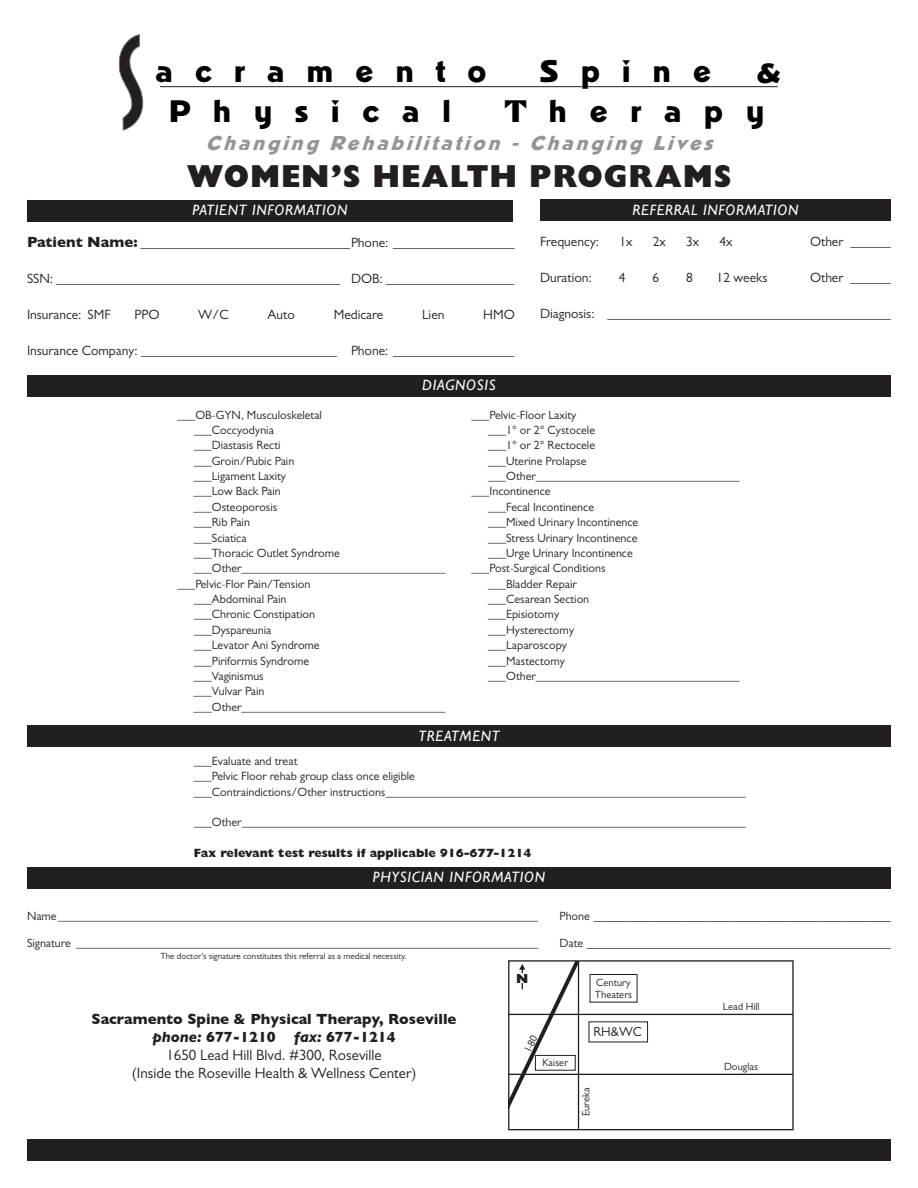
<style>
.page{position:relative;width:918px;height:1188px;background:#fff}
.page>*{position:absolute;margin:0;border:0;box-sizing:border-box;transform-origin:0 0}
.t1{font:31.5px "Gill Sans Extra Bold Display";letter-spacing:.05em;color:#231f20}
.t2{font:700 30.15px "Nonce";letter-spacing:.76em;color:#000}
.t3{font:700 30.15px "Nonce";letter-spacing:.74em;color:#000}
.t4{font:700 26.7px "Nonce";color:#000}
.t5{font:italic 700 19.5px "Nonce";color:#939598}
.t6{font:15px/18px "Gill Sans";color:#231f20;text-align:center}
.t7{font:italic 15px "Gill Sans";letter-spacing:.05em;color:#fff}
.t8{font:13.5px "Gill Sans";color:#231f20}
.t9{font:13.2px "Gill Sans";color:#231f20}
.t10{font:800 13.2px "Gill Sans";color:#231f20}
.t11{font:12px/15.3px "Gill Sans";color:#231f20}
.t12{font:800 12px "Gill Sans";color:#231f20}
.t13{font:10.5px/12.6px "Gill Sans";color:#231f20}
.t14{font:9px "Gill Sans";color:#231f20}
.s1{font-weight:700;font-size:15px}
.s2{font-size:12px}
.s3{font-weight:700}
.s4{font-weight:800;font-style:italic}
</style>
<div class="page">
<svg style="left:119px;top:35px;width:25px;height:95px"></svg>
<hr style="left:160px;top:86px;width:618px;height:1px;background:#231f20">
<div style="left:27px;top:1140px;width:864px;height:21px;background:#231f20"></div>
<div style="left:27px;top:375px;width:864px;height:21px;background:#231f20"></div>
<div style="left:27px;top:726px;width:864px;height:21px;background:#231f20"></div>
<div style="left:27px;top:867px;width:864px;height:21px;background:#231f20"></div>
<div style="left:27px;top:200px;width:486px;height:21px;background:#231f20"></div>
<div style="left:540px;top:200px;width:351px;height:21px;background:#231f20"></div>
<div style="left:508px;top:960px;width:286px;height:170px;border:1px solid #231f20"></div>
<hr style="left:578px;top:961px;width:1px;height:168px;background:#231f20">
<hr style="left:509px;top:1074px;width:284px;height:1px;background:#231f20">
<hr style="left:509px;top:1014px;width:284px;height:1px;background:#231f20">
<svg style="left:508px;top:960px;width:75px;height:158px"></svg>
<div style="left:535px;top:1055px;width:41px;height:16px;border:1px solid #231f20"></div>
<div style="left:590px;top:974px;width:47px;height:28px;border:1px solid #231f20"></div>
<h2 class="t3" style="left:155px;top:53px;width:333px">acramento</h2>
<h2 class="t2" style="left:540px;top:53px;width:173px">Spine</h2>
<h3 class="t4" style="left:757px;top:57px;width:25px">&amp;</h3>
<h2 class="t2" style="left:170px;top:93px;width:283px">Physical</h2>
<h2 class="t2" style="left:505px;top:93px;width:260px">Therapy</h2>
<h3 class="t5" style="left:206px;top:131px;width:515px">Changing Rehabilitation - Changing Lives</h3>
<h1 class="t1" style="left:187px;top:158px;width:546px">WOMEN’S HEALTH PROGRAMS</h1>
<p class="t7" style="left:192px;top:201px;width:157px">PATIENT INFORMATION</p>
<p class="t7" style="left:633px;top:201px;width:167px">REFERRAL INFORMATION</p>
<p class="t8" style="left:27px;top:235px;width:489px"><span class="s1">Patient Name:</span> _______________________________Phone: __________________</p>
<p class="t8" style="left:27px;top:271px;width:489px">SSN: __________________________________________ DOB: ___________________</p>
<p class="t8" style="left:27px;top:307px;width:85px">Insurance: SMF</p>
<p class="t8" style="left:134px;top:307px;width:27px">PPO</p>
<p class="t8" style="left:198px;top:307px;width:32px">W/C</p>
<p class="t8" style="left:268px;top:307px;width:29px">Auto</p>
<p class="t8" style="left:334px;top:307px;width:51px">Medicare</p>
<p class="t8" style="left:422px;top:307px;width:24px">Lien</p>
<p class="t8" style="left:483px;top:307px;width:33px">HMO</p>
<p class="t8" style="left:27px;top:343px;width:489px">Insurance Company: _____________________________ Phone: __________________</p>
<p class="t8" style="left:540px;top:234px;width:61px">Frequency:</p>
<p class="t8" style="left:619px;top:234px;width:15px">1x</p>
<p class="t8" style="left:653px;top:234px;width:15px">2x</p>
<p class="t8" style="left:686px;top:234px;width:15px">3x</p>
<p class="t8" style="left:720px;top:234px;width:15px">4x</p>
<p class="t8" style="left:810px;top:234px;width:82px">Other ______</p>
<p class="t8" style="left:540px;top:270px;width:53px">Duration:</p>
<p class="t8" style="left:619px;top:270px;width:8px">4</p>
<p class="t8" style="left:653px;top:270px;width:8px">6</p>
<p class="t8" style="left:686px;top:270px;width:8px">8</p>
<p class="t8" style="left:717px;top:270px;width:52px">12 weeks</p>
<p class="t8" style="left:810px;top:270px;width:82px">Other ______</p>
<p class="t8" style="left:540px;top:306px;width:353px">Diagnosis: __________________________________________</p>
<p class="t7" style="left:422px;top:376px;width:75px">DIAGNOSIS</p>
<p class="t11" style="left:177px;top:407px;width:146px">___OB-GYN, Musculoskeletal</p>
<p class="t11" style="left:194px;top:422px;width:82px">___Coccyodynia</p>
<p class="t11" style="left:194px;top:438px;width:88px">___Diastasis Recti</p>
<p class="t11" style="left:194px;top:453px;width:102px">___Groin/Pubic Pain</p>
<p class="t11" style="left:194px;top:468px;width:94px">___Ligament Laxity</p>
<p class="t11" style="left:194px;top:484px;width:88px">___Low Back Pain</p>
<p class="t11" style="left:194px;top:499px;width:85px">___Osteoporosis</p>
<p class="t11" style="left:194px;top:514px;width:58px">___Rib Pain</p>
<p class="t11" style="left:194px;top:530px;width:54px">___Sciatica</p>
<p class="t11" style="left:194px;top:545px;width:148px">___Thoracic Outlet Syndrome</p>
<p class="t11" style="left:194px;top:561px;width:253px">___Other__________________________________</p>
<p class="t11" style="left:177px;top:576px;width:134px">___Pelvic-Flor Pain/Tension</p>
<p class="t11" style="left:194px;top:591px;width:94px">___Abdominal Pain</p>
<p class="t11" style="left:194px;top:607px;width:123px">___Chronic Constipation</p>
<p class="t11" style="left:194px;top:622px;width:79px">___Dyspareunia</p>
<p class="t11" style="left:194px;top:637px;width:127px">___Levator Ani Syndrome</p>
<p class="t11" style="left:194px;top:653px;width:117px">___Piriformis Syndrome</p>
<p class="t11" style="left:194px;top:668px;width:71px">___Vaginismus</p>
<p class="t11" style="left:194px;top:684px;width:72px">___Vulvar Pain</p>
<p class="t11" style="left:194px;top:699px;width:253px">___Other__________________________________</p>
<p class="t11" style="left:472px;top:407px;width:106px">___Pelvic-Floor Laxity</p>
<p class="t11" style="left:488px;top:422px;width:108px">___1° or 2° Cystocele</p>
<p class="t11" style="left:488px;top:438px;width:108px">___1° or 2° Rectocele</p>
<p class="t11" style="left:488px;top:453px;width:100px">___Uterine Prolapse</p>
<p class="t11" style="left:488px;top:468px;width:253px">___Other__________________________________</p>
<p class="t11" style="left:472px;top:484px;width:81px">___Incontinence</p>
<p class="t11" style="left:488px;top:499px;width:107px">___Fecal Incontinence</p>
<p class="t11" style="left:488px;top:514px;width:152px">___Mixed Urinary Incontinence</p>
<p class="t11" style="left:488px;top:530px;width:151px">___Stress Urinary Incontinence</p>
<p class="t11" style="left:488px;top:545px;width:146px">___Urge Urinary Incontinence</p>
<p class="t11" style="left:472px;top:561px;width:135px">___Post-Surgical Conditions</p>
<p class="t11" style="left:488px;top:576px;width:90px">___Bladder Repair</p>
<p class="t11" style="left:488px;top:591px;width:103px">___Cesarean Section</p>
<p class="t11" style="left:488px;top:607px;width:73px">___Episiotomy</p>
<p class="t11" style="left:488px;top:622px;width:88px">___Hysterectomy</p>
<p class="t11" style="left:488px;top:637px;width:80px">___Laparoscopy</p>
<p class="t11" style="left:488px;top:653px;width:78px">___Mastectomy</p>
<p class="t11" style="left:488px;top:668px;width:253px">___Other__________________________________</p>
<p class="t7" style="left:418px;top:727px;width:83px">TREATMENT</p>
<p class="t11" style="left:194px;top:753px;width:553px">___Evaluate and treat<br>___Pelvic Floor rehab group class once eligible<br>___Contraindictions/Other instructions____________________________________________________________</p>
<p class="t11" style="left:194px;top:815px;width:553px">___Other____________________________________________________________________________________</p>
<p class="t12" style="left:194px;top:846px;width:339px">Fax relevant test results if applicable 916-677-1214</p>
<p class="t7" style="left:373px;top:868px;width:174px">PHYSICIAN INFORMATION</p>
<p class="t11" style="left:27px;top:908px;width:513px">Name ________________________________________________________________________________</p>
<p class="t8" style="left:560px;top:908px;width:333px"><span class="s2">Phone</span> ____________________________________________</p>
<p class="t11" style="left:27px;top:935px;width:513px">Signature _____________________________________________________________________________</p>
<p class="t8" style="left:560px;top:935px;width:333px"><span class="s2">Date</span> _____________________________________________</p>
<p class="t14" style="left:160px;top:951px;width:248px">The doctor’s signature constitutes this referral as a medical necessity.</p>
<p class="t6" style="left:92px;top:1010px;width:366px"><span class="s3">Sacramento Spine &amp; Physical Therapy, Roseville </span><span class="s4">phone:</span> <span class="s3">677-1210</span> <span class="s4">fax:</span> <span class="s3">677-1214<br></span>1650 Lead Hill Blvd. #300, Roseville<br>(Inside the Roseville Health &amp; Wellness Center)</p>
<p class="t10" style="left:516px;top:971px;width:14px">N</p>
<p class="t13" style="left:522px;top:1048px;width:18px;rotate:-64deg">I-80</p>
<p class="t13" style="left:542px;top:1056px;width:27px">Kaiser</p>
<p class="t13" style="left:595px;top:976px;width:39px">Century<br>Theaters</p>
<p class="t9" style="left:594px;top:1024px;width:50px">RH&amp;WC</p>
<p class="t13" style="left:580px;top:1116px;width:30px;rotate:-90deg">Eureka</p>
<p class="t13" style="left:723px;top:1000px;width:38px">Lead Hill</p>
<p class="t13" style="left:724px;top:1060px;width:36px">Douglas</p>
</div>
